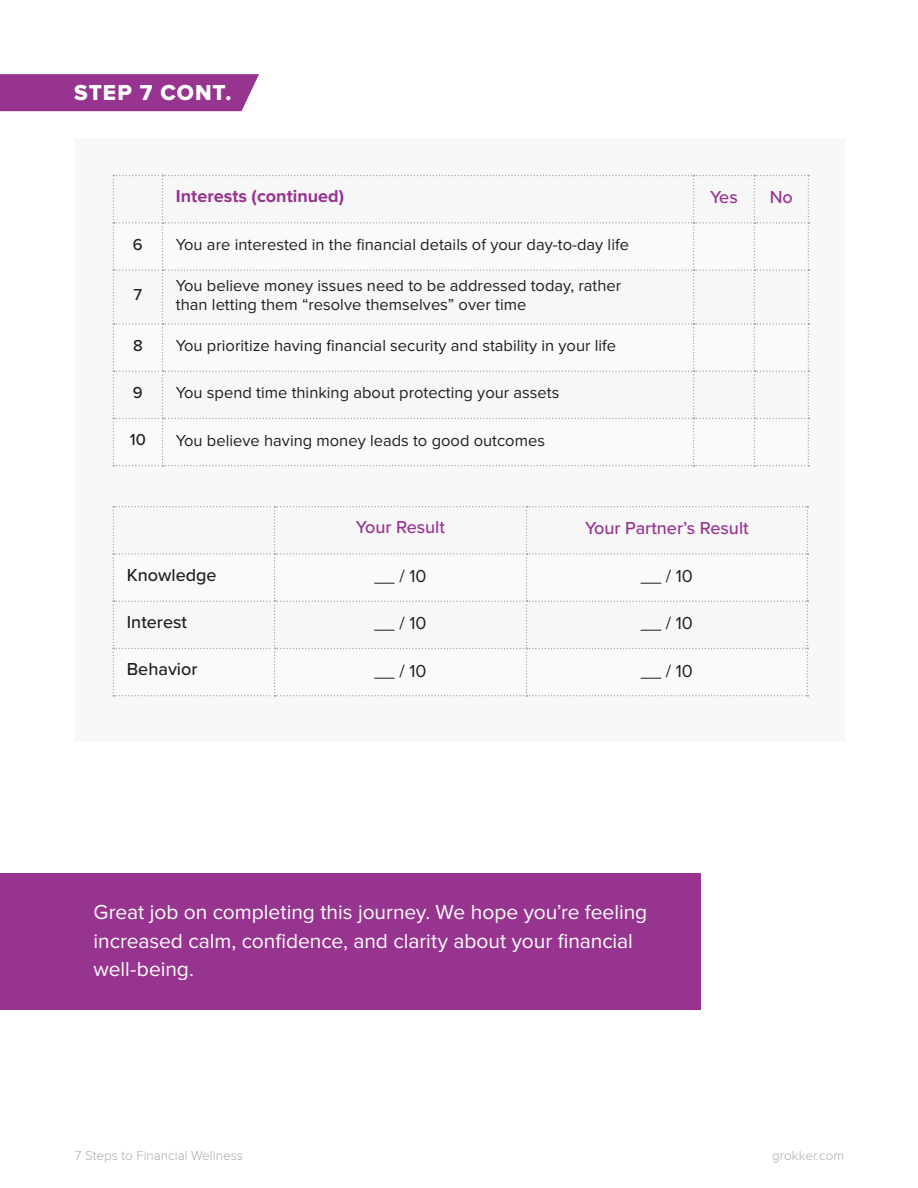
<style>
.page{position:relative;width:918px;height:1188px;background:#fff}
.page>*{position:absolute;margin:0;border:0;box-sizing:border-box;transform-origin:0 0}
.t1{font:22.5px "Proxima Nova Extrabld";letter-spacing:.045em;color:#fff}
.t2{font:21px/28.5px "Proxima Nova";letter-spacing:-.005em;color:#fff}
.t3{font:500 18px "Proxima Nova";color:#973291}
.t4{font:18px "Proxima Nova";color:#231f20}
.t5{font:500 18px "Proxima Nova";color:#231f20}
.t6{font:700 18px "Proxima Nova";color:#973291}
.t7{font:16.5px/19.8px "Proxima Nova";color:#231f20}
.t8{font:500 16.5px "Proxima Nova";color:#231f20}
.t9{font:300 13.5px "Proxima Nova";color:#aaabab}
</style>
<div class="page">
<div style="left:75px;top:138px;width:769px;height:604px;background:#f8f8f8"></div>
<div style="left:0;top:74px;width:259px;height:37px;background:#97348f"></div>
<svg style="left:113px;top:175px;width:696px;height:291px"></svg>
<svg style="left:113px;top:506px;width:695px;height:190px"></svg>
<div style="left:0;top:873px;width:701px;height:137px;background:#97348f"></div>
<h1 class="t1" style="left:74px;top:80px;width:159px">STEP 7 CONT.</h1>
<p class="t6" style="left:176px;top:185px;width:170px">Interests (continued)</p>
<p class="t3" style="left:710px;top:183px;width:29px">Yes</p>
<p class="t3" style="left:770px;top:183px;width:25px">No</p>
<p class="t8" style="left:133px;top:232px;width:11px">6</p>
<p class="t7" style="left:176px;top:235px;width:455px">You are interested in the financial details of your day-to-day life</p>
<p class="t8" style="left:134px;top:283px;width:10px">7</p>
<p class="t7" style="left:176px;top:276px;width:447px">You believe money issues need to be addressed today, rather than letting them “resolve themselves” over time</p>
<p class="t8" style="left:133px;top:333px;width:11px">8</p>
<p class="t7" style="left:176px;top:336px;width:442px">You prioritize having financial security and stability in your life</p>
<p class="t8" style="left:133px;top:380px;width:11px">9</p>
<p class="t7" style="left:176px;top:383px;width:385px">You spend time thinking about protecting your assets</p>
<p class="t8" style="left:130px;top:428px;width:18px">10</p>
<p class="t7" style="left:176px;top:430px;width:371px">You believe having money leads to good outcomes</p>
<p class="t3" style="left:356px;top:514px;width:91px">Your Result</p>
<p class="t3" style="left:585px;top:514px;width:165px">Your Partner’s Result</p>
<p class="t5" style="left:127px;top:562px;width:91px">Knowledge</p>
<p class="t4" style="left:374px;top:566px;width:54px">__ / 10</p>
<p class="t4" style="left:641px;top:566px;width:54px">__ / 10</p>
<p class="t5" style="left:127px;top:609px;width:62px">Interest</p>
<p class="t4" style="left:374px;top:613px;width:54px">__ / 10</p>
<p class="t4" style="left:641px;top:613px;width:54px">__ / 10</p>
<p class="t5" style="left:127px;top:656px;width:72px">Behavior</p>
<p class="t4" style="left:374px;top:660px;width:54px">__ / 10</p>
<p class="t4" style="left:641px;top:660px;width:54px">__ / 10</p>
<p class="t2" style="left:94px;top:898px;width:555px">Great job on completing this journey. We hope you’re feeling increased calm, confidence, and clarity about your financial well-being.</p>
<p class="t9" style="left:75px;top:1148px;width:170px">7 Steps to Financial Wellness</p>
<p class="t9" style="left:772px;top:1148px;width:73px">grokker.com</p>
</div>
